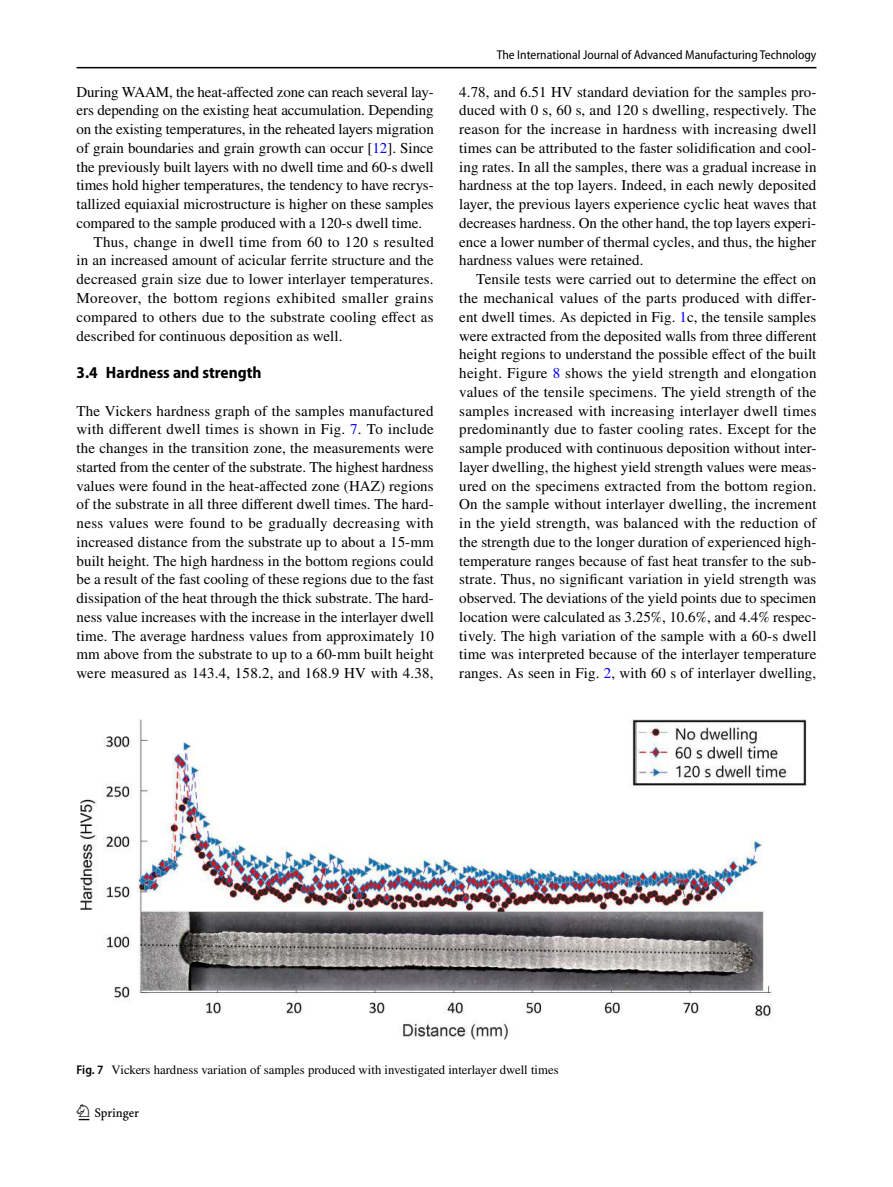
<style>
.page{position:relative;width:893px;height:1187px;background:#fff}
.page>*{position:absolute;margin:0;border:0;box-sizing:border-box;transform-origin:0 0}
.t1{font:22.5px "Springnew Regular 2";color:#000}
.t2{font:700 semi-condensed 16.5px "Myriad Pro";color:#000}
.t3{font:15px/18.8px "STIX";letter-spacing:.005em;color:#000;text-align:justify}
.t4{font:15px "STIX";letter-spacing:.03em;color:#000}
.t5{font:12.75px "STIX";color:#000}
.t6{font:semi-condensed 12.75px "Myriad Pro";color:#000}
.s1{color:#00f}
.s2{font-family:"Myriad Pro";font-weight:600;font-stretch:semi-condensed}
</style>
<div class="page">
<hr style="left:77px;top:67px;width:739px;height:1px;background:#000">
<img style="left:81px;top:719px;width:726px;height:319px">
<p class="t3" style="left:77px;top:83px;width:359px">During WAAM, the heat-affected zone can reach several lay-</p>
<p class="t3" style="left:77px;top:102px;width:359px">ers depending on the existing heat accumulation. Depending</p>
<p class="t3" style="left:77px;top:121px;width:359px">on the existing temperatures, in the reheated layers migration</p>
<p class="t3" style="left:77px;top:139px;width:359px">of grain boundaries and grain growth can occur [<span class="s1">12</span>]. Since</p>
<p class="t3" style="left:77px;top:158px;width:359px">the previously built layers with no dwell time and 60-s dwell</p>
<p class="t3" style="left:77px;top:177px;width:359px">times hold higher temperatures, the tendency to have recrys-</p>
<p class="t3" style="left:77px;top:196px;width:359px">tallized equiaxial microstructure is higher on these samples</p>
<p class="t3" style="left:77px;top:214px;width:347px">compared to the sample produced with a 120-s dwell time.</p>
<p class="t3" style="left:94px;top:233px;width:342px">Thus, change in dwell time from 60 to 120 s resulted</p>
<p class="t3" style="left:77px;top:252px;width:359px">in an increased amount of acicular ferrite structure and the</p>
<p class="t3" style="left:77px;top:271px;width:359px">decreased grain size due to lower interlayer temperatures.</p>
<p class="t4" style="left:77px;top:287px;width:358px">Moreover, the bottom regions exhibited smaller grains</p>
<p class="t3" style="left:77px;top:308px;width:359px">compared to others due to the substrate cooling effect as</p>
<p class="t3" style="left:77px;top:327px;width:267px">described for continuous deposition as well.</p>
<p class="t2" style="left:77px;top:363px;width:186px">3.4 Hardness and strength</p>
<p class="t3" style="left:77px;top:402px;width:359px">The Vickers hardness graph of the samples manufactured with different dwell times is shown in Fig. <span class="s1">7</span>. To include the changes in the transition zone, the measurements were started from the center of the substrate. The highest hardness values were found in the heat-affected zone (HAZ) regions of the substrate in all three different dwell times. The hard&shy;ness values were found to be gradually decreasing with increased distance from the substrate up to about a 15-mm built height. The high hardness in the bottom regions could be a result of the fast cooling of these regions due to the fast dissipation of the heat through the thick substrate. The hard&shy;ness value increases with the increase in the interlayer dwell time. The average hardness values from approximately 10 mm above from the substrate to up to a 60-mm built height were measured as 143.4, 158.2, and 168.9 HV with 4.38,</p>
<p class="t6" style="left:497px;top:48px;width:321px">The International Journal of Advanced Manufacturing Technology</p>
<p class="t3" style="left:459px;top:83px;width:359px">4.78, and 6.51 HV standard deviation for the samples pro&shy;duced with 0 s, 60 s, and 120 s dwelling, respectively. The reason for the increase in hardness with increasing dwell times can be attributed to the faster solidification and cool&shy;ing rates. In all the samples, there was a gradual increase in hardness at the top layers. Indeed, in each newly deposited layer, the previous layers experience cyclic heat waves that decreases hardness. On the other hand, the top layers experi&shy;ence a lower number of thermal cycles, and thus, the higher hardness values were retained.</p>
<p class="t3" style="left:459px;top:271px;width:359px;text-indent:17px">Tensile tests were carried out to determine the effect on the mechanical values of the parts produced with differ&shy;ent dwell times. As depicted in Fig. <span class="s1">1</span>c, the tensile samples were extracted from the deposited walls from three different height regions to understand the possible effect of the built height. Figure <span class="s1">8</span> shows the yield strength and elongation values of the tensile specimens. The yield strength of the samples increased with increasing interlayer dwell times predominantly due to faster cooling rates. Except for the sample produced with continuous deposition without inter&shy;layer dwelling, the highest yield strength values were meas&shy;ured on the specimens extracted from the bottom region.<br>On the sample without interlayer dwelling, the increment in the yield strength, was balanced with the reduction of the strength due to the longer duration of experienced high&shy;temperature ranges because of fast heat transfer to the sub&shy;strate. Thus, no significant variation in yield strength was observed. The deviations of the yield points due to specimen location were calculated as 3.25%, 10.6%, and 4.4% respec&shy;tively. The high variation of the sample with a 60-s dwell time was interpreted because of the interlayer temperature ranges. As seen in Fig. <span class="s1">2</span>, with 60 s of interlayer dwelling,</p>
<p class="t5" style="left:77px;top:1060px;width:484px"><span class="s2">Fig. 7</span> Vickers hardness variation of samples produced with investigated interlayer dwell times</p>
<h1 class="t1" style="left:79px;top:1104px;width:62px">1 3</h1>
</div>
